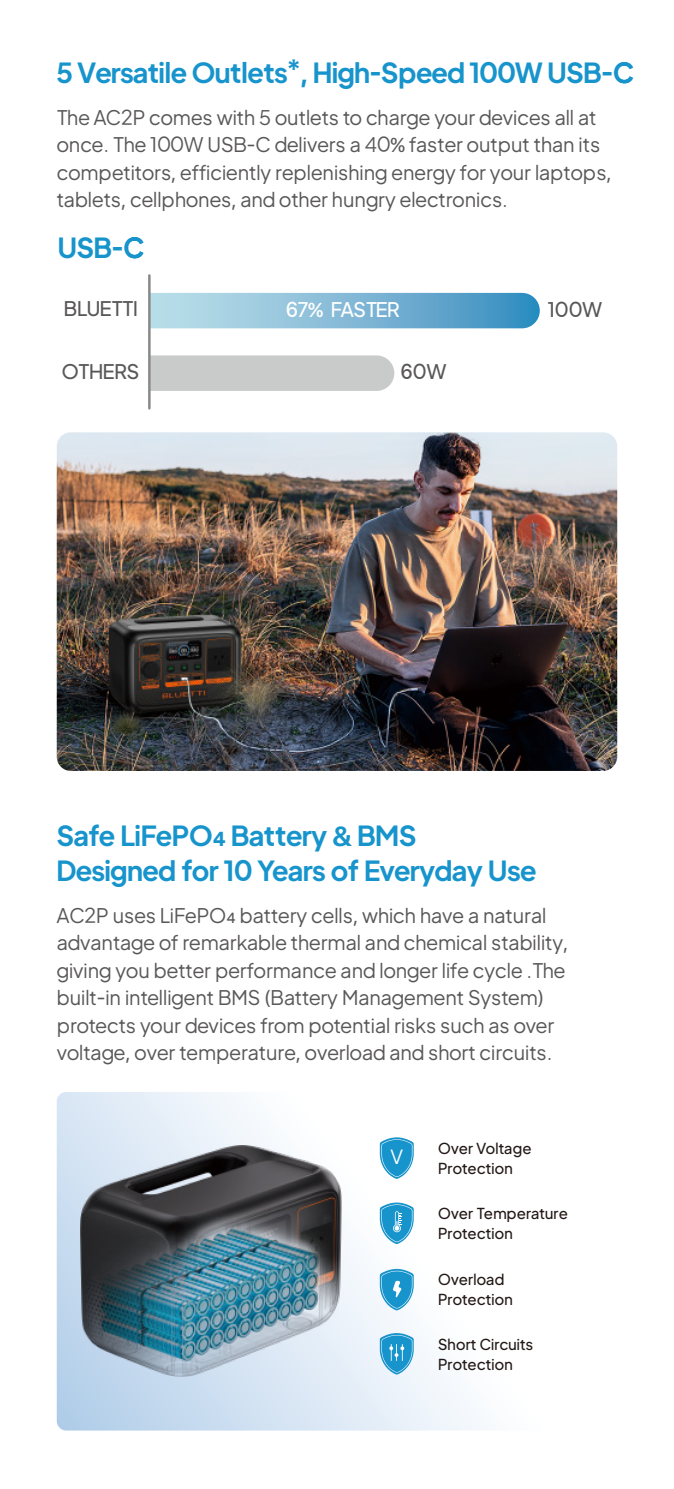
<style>
.page{position:relative;width:674px;height:1489px;background:#fff}
.page>*{position:absolute;margin:0;border:0;box-sizing:border-box;transform-origin:0 0}
.t1{font:700 27.5px/35px "BLUETTI2.0";letter-spacing:-.01em;color:#1794cc}
.t2{font:20px/27.5px "BLUETTI2.0";color:#595757}
.t3{font:500 20px "BLUETTI2.0";color:#595757}
.t4{font:500 20px "BLUETTI2.0";letter-spacing:-.01em;color:#fff}
.t5{font:19.25px "BLUETTI2.0";color:#fff}
.t6{font:500 15px/20px "BLUETTI2.0";letter-spacing:.015em;color:#221815}
</style>
<div class="page">
<svg style="left:57px;top:1092px;width:424px;height:338px"></svg>
<img style="left:80px;top:1145px;width:263px;height:231px">
<svg style="left:379px;top:1202px;width:34px;height:41px"></svg>
<svg style="left:379px;top:1268px;width:34px;height:42px"></svg>
<svg style="left:379px;top:1137px;width:34px;height:41px"></svg>
<svg style="left:379px;top:1332px;width:34px;height:42px"></svg>
<svg style="left:150px;top:293px;width:389px;height:35px;background:#80b8d6"></svg>
<div style="left:150px;top:355px;width:244px;height:36px;background:#c9caca"></div>
<hr style="left:148px;top:275px;width:2px;height:133px;background:#898989">
<img style="left:57px;top:432px;width:560px;height:339px">
<h1 class="t1" style="left:57px;top:54px;width:578px">5 Versatile Outlets*, High-Speed 100W USB-C</h1>
<p class="t2" style="left:57px;top:102px;width:556px">The AC2P comes with 5 outlets to charge your devices all at once. The 100W USB-C delivers a 40% faster output than its competitors, efficiently replenishing energy for your laptops, tablets, cellphones, and other hungry electronics.</p>
<h1 class="t1" style="left:58px;top:229px;width:88px">USB-C</h1>
<p class="t3" style="left:64px;top:292px;width:76px">BLUETTI</p>
<p class="t3" style="left:62px;top:355px;width:79px">OTHERS</p>
<p class="t4" style="left:286px;top:293px;width:115px">67% FASTER</p>
<p class="t3" style="left:547px;top:293px;width:56px">100W</p>
<p class="t3" style="left:400px;top:355px;width:47px">60W</p>
<h1 class="t1" style="left:57px;top:817px;width:480px">Safe LiFePO₄ Battery &amp; BMS<br>Designed for 10 Years of Everyday Use</h1>
<p class="t2" style="left:57px;top:900px;width:512px">AC2P uses LiFePO₄ battery cells, which have a natural advantage of remarkable thermal and chemical stability, giving you better performance and longer life cycle .The built-in intelligent BMS (Battery Management System) protects your devices from potential risks such as over voltage, over temperature, overload and short circuits.</p>
<p class="t5" style="left:390px;top:1140px;width:14px">V</p>
<p class="t6" style="left:438px;top:1137px;width:95px">Over Voltage<br>Protection</p>
<p class="t6" style="left:438px;top:1202px;width:131px">Over Temperature<br>Protection</p>
<p class="t6" style="left:438px;top:1268px;width:76px">Overload<br>Protection</p>
<p class="t6" style="left:438px;top:1333px;width:96px">Short Circuits<br>Protection</p>
</div>
